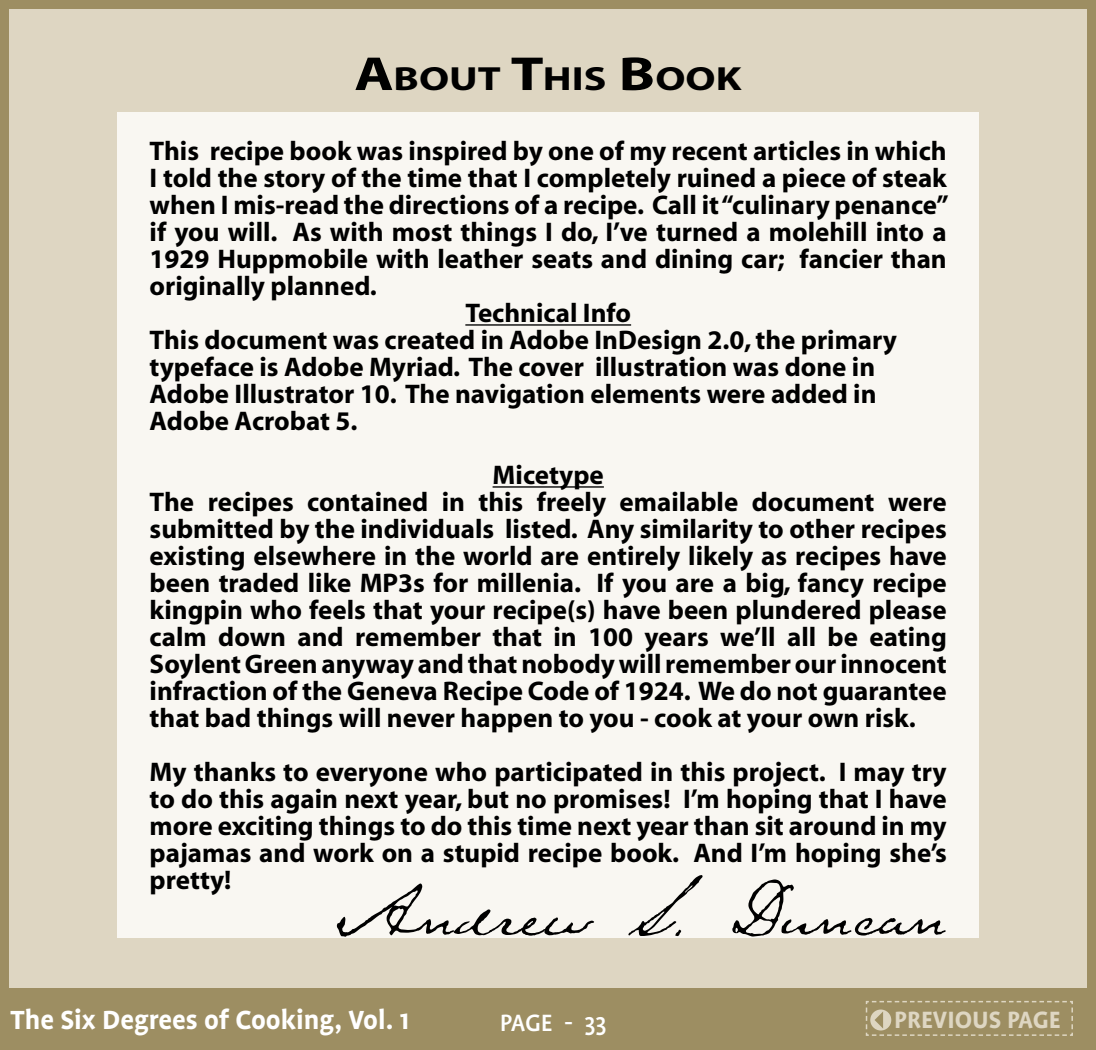
<style>
.page{position:relative;width:1096px;height:1050px;background:#fff}
.page>*{position:absolute;margin:0;border:0;box-sizing:border-box;transform-origin:0 0}
.contributors{font:90px "Texas Hero";letter-spacing:.005em;color:#000;scale:.8 1}
.TOC_Recipes{font:700 33.6px "Myriad";color:#000;scale:1.25 1}
.t1{font:700 30px "Profile";color:#fff}
.contributors-2{font:700 27px/27px "Myriad";color:#000;text-align:justify}
.t2{font:700 27px "Profile";color:#ded6c2}
.t3{font:500 27px "Profile";letter-spacing:-.005em;color:#fff}
.s1{font-size:48px}
</style>
<div class="page">
<div style="left:0;top:0;width:1095px;height:1050px;background:#9d8e62"></div>
<div style="left:9px;top:9px;width:1077px;height:1032px;background:#ded6c2"></div>
<div style="left:0;top:988px;width:1095px;height:62px;background:#9d8e62"></div>
<svg style="left:865px;top:1001px;width:208px;height:35px"></svg>
<div style="left:117px;top:112px;width:861px;height:826px;background:#f9f7f2"></div>
<hr style="left:465px;top:324px;width:166px;height:2px;background:#000">
<hr style="left:492px;top:486px;width:111px;height:2px;background:#000">
<p class="TOC_Recipes" style="left:354px;top:61px;width:311px"><span class="s1">A</span>BOUT <span class="s1">T</span>HIS <span class="s1">B</span>OOK</p>
<p class="contributors-2" style="left:150px;top:139px;width:800px">This recipe book was inspired by one of my recent articles in which I told the story of the time that I completely ruined a piece of steak when I mis-read the directions of a recipe. Call it “culinary penance” if you will. As with most things I do, I’ve turned a molehill into a 1929 Huppmobile with leather seats and dining car; fancier than originally planned.</p>
<p class="contributors-2" style="left:465px;top:301px;width:167px">Technical Info</p>
<p class="contributors-2" style="left:150px;top:328px;width:748px;text-align:left">This document was created in Adobe InDesign 2.0, the primary typeface is Adobe Myriad. The cover illustration was done in Adobe Illustrator 10. The navigation elements were added in Adobe Acrobat 5.</p>
<p class="contributors-2" style="left:492px;top:463px;width:113px">Micetype</p>
<p class="contributors-2" style="left:150px;top:490px;width:798px">The recipes contained in this freely emailable document were submitted by the individuals listed. Any similarity to other recipes existing elsewhere in the world are entirely likely as recipes have been traded like MP3s for millenia. If you are a big, fancy recipe kingpin who feels that your recipe(s) have been plundered please calm down and remember that in 100 years we’ll all be eating Soylent Green anyway and that nobody will remember our innocent infraction of the Geneva Recipe Code of 1924. We do not guarantee that bad things will never happen to you - cook at your own risk.</p>
<p class="contributors-2" style="left:150px;top:760px;width:798px">My thanks to everyone who participated in this project. I may try to do this again next year, but no promises! I’m hoping that I have more exciting things to do this time next year than sit around in my pajamas and work on a stupid recipe book. And I’m hoping she’s pretty!</p>
<p class="contributors" style="left:341px;top:870px;width:757px">Andrew S. Duncan</p>
<p class="t1" style="left:11px;top:1004px;width:400px">The Six Degrees of Cooking, Vol. 1</p>
<p class="t3" style="left:500px;top:1008px;width:108px">PAGE - 33</p>
<p class="t2" style="left:893px;top:1005px;width:168px">PREVIOUS PAGE</p>
</div>
